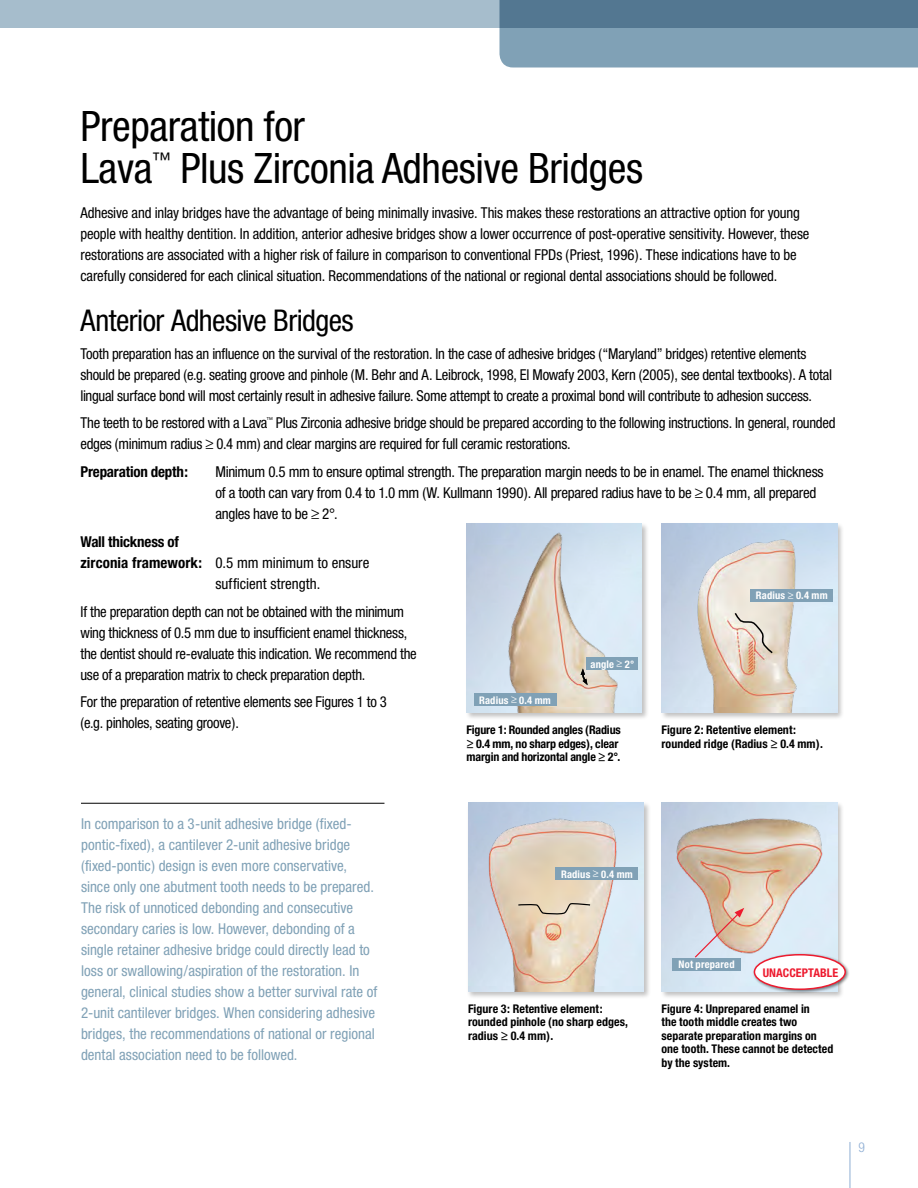
<style>
.page{position:relative;width:918px;height:1188px;background:#fff}
.page>*{position:absolute;margin:0;border:0;box-sizing:border-box;transform-origin:0 0}
.GB_-_copy_9_14pt{font:condensed 42px/42px "Helvetica Neue";letter-spacing:-.01em;color:#000}
.GB_-_copy_9_14pt-2{font:condensed 30px "Helvetica Neue";letter-spacing:-.02em;color:#000}
.GB_-_copy_9_14pt-3{font:condensed 15px/21px "Helvetica Neue";letter-spacing:-.015em;color:#000}
.GB_-_copy_9_14pt-4{font:condensed 15px/21px "Helvetica Neue";color:#80a1b6}
.GB_-_copy_9_14pt-5{font:700 condensed 15px "Helvetica Neue";letter-spacing:-.015em;color:#000}
.GB_-_copy_9_14pt-6{font:condensed 15px "Helvetica Neue";letter-spacing:.005em;color:#000}
.GB_-_Head_26_28pt_Ab{font:300 condensed 13.5px "Helvetica Neue";color:#8eaed4}
.GB_-_BU_6_7pt_li{font:700 condensed 12px/13.5px "Helvetica Neue";letter-spacing:.005em;color:#000}
.GB_-_BU_6_7pt_li-2{font:700 condensed 12px "Helvetica Neue";letter-spacing:.005em;color:#ed1b2f}
.GB_-_BU_6_7pt_li-3{font:700 condensed 10.5px "Helvetica Neue";letter-spacing:.015em;color:#fff}
.GB_-_copy_9_14pt-7{font:condensed 6.75px "Helvetica Neue";color:#000}
.s1{font-weight:700}
.s2{font-family:"News Gothic Std";font-stretch:normal}
</style>
<div class="page">
<div style="left:0;top:0;width:918px;height:28px;background:#a6bdcc"></div>
<svg style="left:500px;top:0;width:418px;height:68px"></svg>
<hr style="left:850px;top:1142px;width:1px;height:46px;background:#8eaed4">
<hr style="left:81px;top:803px;width:303px;height:1px;background:#000">
<div style="left:660px;top:801px;width:184px;height:198px;background:#000;opacity:.25"></div>
<img style="left:662px;top:802px;width:175px;height:189px">
<div style="left:673px;top:958px;width:68px;height:12px;background:#80a1b6"></div>
<svg style="left:694px;top:908px;width:50px;height:51px"></svg>
<div style="left:752px;top:953px;width:98px;height:41px;background:#000;opacity:.5"></div>
<div style="left:754px;top:955px;width:91px;height:34px;background:#fff;border-radius:50%"></div>
<div style="left:754px;top:954px;width:92px;height:36px;border:2px solid #ed1b2f;border-radius:50%"></div>
<div style="left:465px;top:522px;width:184px;height:198px;background:#000;opacity:.25"></div>
<img style="left:467px;top:524px;width:175px;height:189px">
<div style="left:474px;top:693px;width:83px;height:13px;background:#80a1b6"></div>
<div style="left:587px;top:657px;width:51px;height:13px;background:#80a1b6"></div>
<svg style="left:581px;top:669px;width:7px;height:16px"></svg>
<div style="left:660px;top:522px;width:184px;height:198px;background:#000;opacity:.25"></div>
<img style="left:662px;top:524px;width:175px;height:189px">
<div style="left:750px;top:589px;width:83px;height:13px;background:#80a1b6"></div>
<svg style="left:733px;top:611px;width:41px;height:44px"></svg>
<div style="left:466px;top:801px;width:185px;height:198px;background:#000;opacity:.25"></div>
<img style="left:468px;top:802px;width:176px;height:189px">
<div style="left:556px;top:868px;width:82px;height:12px;background:#80a1b6"></div>
<svg style="left:517px;top:902px;width:74px;height:14px"></svg>
<p class="GB_-_copy_9_14pt" style="left:80px;top:105px;width:564px">Preparation for<br>Lava<sup>™</sup> Plus Zirconia Adhesive Bridges</p>
<p class="GB_-_copy_9_14pt-3" style="left:80px;top:202px;width:731px">Adhesive and inlay bridges have the advantage of being minimally invasive. This makes these restorations an attractive option for young people with healthy dentition. In addition, anterior adhesive bridges show a lower occurrence of post-operative sensitivity. However, these restorations are associated with a higher risk of failure in comparison to conventional FPDs (Priest, 1996). These indications have to be carefully considered for each clinical situation. Recommendations of the national or regional dental associations should be followed.</p>
<p class="GB_-_copy_9_14pt-2" style="left:80px;top:303px;width:275px">Anterior Adhesive Bridges</p>
<p class="GB_-_copy_9_14pt-3" style="left:80px;top:343px;width:753px">Tooth preparation has an influence on the survival of the restoration. In the case of adhesive bridges (“Maryland” bridges) retentive elements should be prepared (e.g. seating groove and pinhole (M. Behr and A. Leibrock, 1998, El Mowafy 2003, Kern (2005), see dental textbooks). A total lingual surface bond will most certainly result in adhesive failure. Some attempt to create a proximal bond will contribute to adhesion success.</p>
<p class="GB_-_copy_9_14pt-3" style="left:80px;top:412px;width:189px">The teeth to be restored with a Lava</p>
<p class="GB_-_copy_9_14pt-7" style="left:266px;top:416px;width:8px">™</p>
<p class="GB_-_copy_9_14pt-3" style="left:80px;top:412px;width:757px;text-indent:196px">Plus Zirconia adhesive bridge should be prepared according to the following instructions. In general, rounded edges (minimum radius ≥ 0.4 mm) and clear margins are required for full ceramic restorations.</p>
<p class="GB_-_copy_9_14pt-5" style="left:80px;top:463px;width:109px">Preparation depth:</p>
<p class="GB_-_copy_9_14pt-3" style="left:215px;top:461px;width:610px">Minimum 0.5 mm to ensure optimal strength. The preparation margin needs to be in enamel. The enamel thickness of a tooth can vary from 0.4 to 1.0 mm (W. Kullmann 1990). All prepared radius have to be ≥ 0.4 mm, all prepared angles have to be ≥ 2°.</p>
<p class="GB_-_copy_9_14pt-5" style="left:80px;top:532px;width:100px">Wall thickness of</p>
<p class="GB_-_copy_9_14pt-3" style="left:80px;top:552px;width:290px"><span class="s1">zirconia framework:</span> 0.5 mm minimum to ensure</p>
<p class="GB_-_copy_9_14pt-6" style="left:215px;top:575px;width:106px">sufficient strength.</p>
<p class="GB_-_copy_9_14pt-3" style="left:80px;top:601px;width:338px">If the preparation depth can not be obtained with the minimum wing thickness of 0.5 mm due to insufficient enamel thickness, the dentist should re-evaluate this indication. We recommend the use of a preparation matrix to check preparation depth.</p>
<p class="GB_-_copy_9_14pt-3" style="left:80px;top:691px;width:308px">For the preparation of retentive elements see Figures 1 to 3 (e.g. pinholes, seating groove).</p>
<p class="GB_-_BU_6_7pt_li-3" style="left:756px;top:589px;width:73px">Radius ≥ 0.4 mm</p>
<p class="GB_-_BU_6_7pt_li-3" style="left:590px;top:658px;width:45px">angle ≥ 2°</p>
<p class="GB_-_BU_6_7pt_li-3" style="left:479px;top:694px;width:73px">Radius ≥ 0.4 mm</p>
<p class="GB_-_BU_6_7pt_li" style="left:467px;top:723px;width:156px">Figure 1: Rounded angles (Radius <span class="s2">≥</span> 0.4 mm, no sharp edges), clear margin and horizontal angle <span class="s2">≥</span> 2°.</p>
<p class="GB_-_BU_6_7pt_li" style="left:662px;top:723px;width:163px">Figure 2: Retentive element: rounded ridge (Radius <span class="s2">≥</span> 0.4 mm).</p>
<p class="GB_-_copy_9_14pt-4" style="left:81px;top:813px;width:298px">In comparison to a 3-unit adhesive bridge (fixed&shy;pontic-fixed), a cantilever 2-unit adhesive bridge (fixed-pontic) design is even more conservative, since only one abutment tooth needs to be prepared.<br>The risk of unnoticed debonding and consecutive secondary caries is low. However, debonding of a single retainer adhesive bridge could directly lead to loss or swallowing/aspiration of the restoration. In general, clinical studies show a better survival rate of 2-unit cantilever bridges. When considering adhesive bridges, the recommendations of national or regional dental association need to be followed.</p>
<p class="GB_-_BU_6_7pt_li-3" style="left:561px;top:868px;width:73px">Radius ≥ 0.4 mm</p>
<p class="GB_-_BU_6_7pt_li" style="left:468px;top:1002px;width:162px">Figure 3: Retentive element: rounded pinhole (no sharp edges, radius <span class="s2">≥</span> 0.4 mm).</p>
<p class="GB_-_BU_6_7pt_li-3" style="left:679px;top:958px;width:58px">Not prepared</p>
<p class="GB_-_BU_6_7pt_li-2" style="left:763px;top:965px;width:77px">UNACCEPTABLE</p>
<p class="GB_-_BU_6_7pt_li" style="left:662px;top:1002px;width:173px">Figure 4: Unprepared enamel in<br>the tooth middle creates two separate preparation margins on one tooth. These cannot be detected by the system.</p>
<p class="GB_-_Head_26_28pt_Ab" style="left:858px;top:1139px;width:8px">9</p>
</div>
